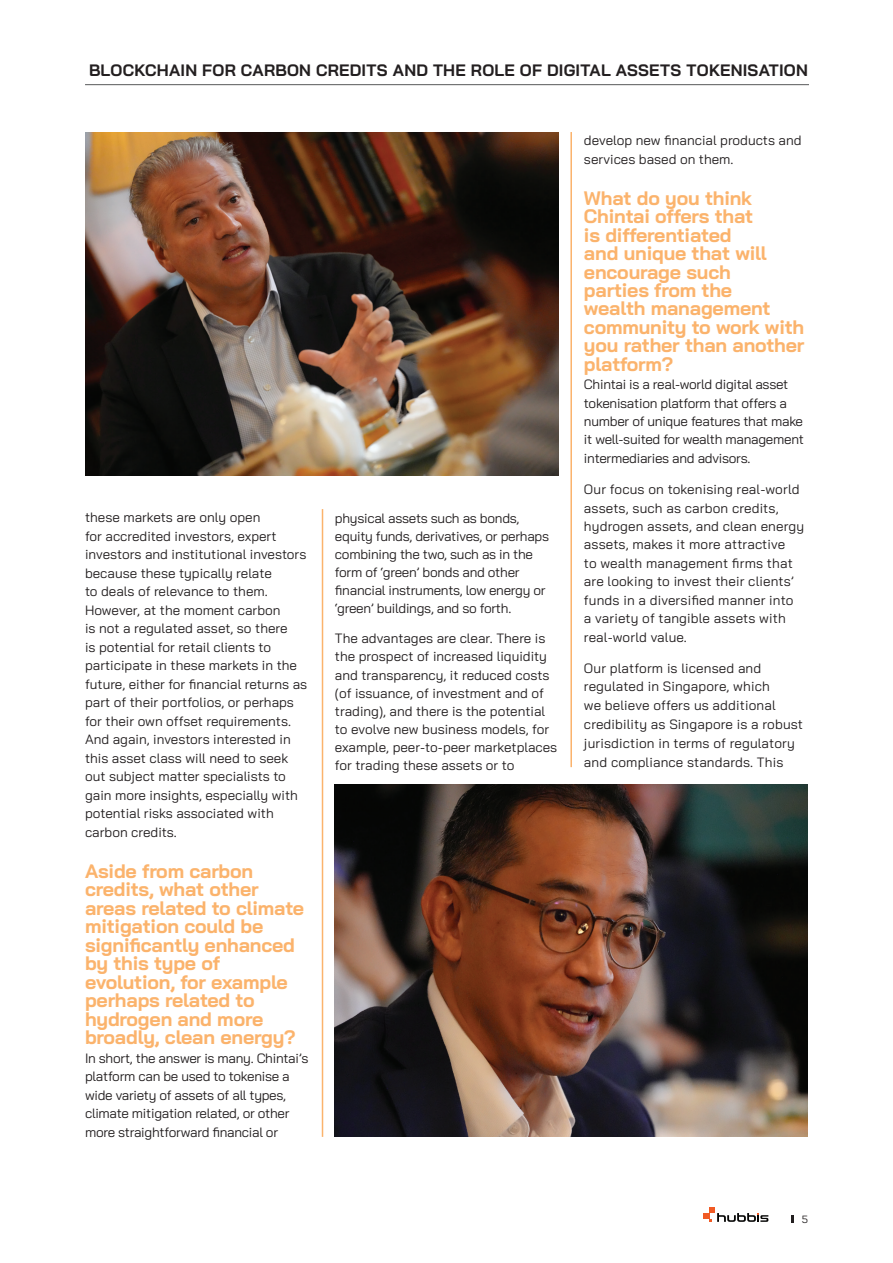
<style>
.page{position:relative;width:893px;height:1263px;background:#fff}
.page>*{position:absolute;margin:0;border:0;box-sizing:border-box;transform-origin:0 0}
.t1{font:700 19.5px/18.5px "Bai Jamjuree";letter-spacing:-.01em;color:#fbb36c}
.t2{font:700 16.5px "Bai Jamjuree";letter-spacing:.015em;color:#231f20}
.t3{font:13.5px/18.5px "Bai Jamjuree";color:#231f20}
.t4{font:13.5px/18.5px "Bai Jamjuree";letter-spacing:-.02em;color:#231f20}
.t5{font:10.5px "Bai Jamjuree";color:#231f20}
</style>
<div class="page">
<svg style="left:703px;top:1207px;width:65px;height:15px"></svg>
<svg style="left:791px;top:1215px;width:2px;height:8px"></svg>
<hr style="left:322px;top:509px;width:1px;height:628px;background:#fbb36c">
<hr style="left:570px;top:132px;width:2px;height:635px;background:#fbb36c">
<img style="left:85px;top:132px;width:474px;height:343px">
<img style="left:335px;top:784px;width:473px;height:353px">
<hr style="left:85px;top:84px;width:724px;height:1px;background:#57585a">
<p class="t2" style="left:89px;top:61px;width:720px">BLOCKCHAIN FOR CARBON CREDITS AND THE ROLE OF DIGITAL ASSETS TOKENISATION</p>
<p class="t3" style="left:85px;top:508px;width:224px">these markets are only open<br>for accredited investors, expert investors and institutional investors because these typically relate<br>to deals of relevance to them.<br>However, at the moment carbon<br>is not a regulated asset, so there<br>is potential for retail clients to participate in these markets in the future, either for financial returns as part of their portfolios, or perhaps for their own offset requirements.<br>And again, investors interested in this asset class will need to seek out subject matter specialists to gain more insights, especially with potential risks associated with carbon credits.</p>
<h1 class="t1" style="left:85px;top:862px;width:221px">Aside from carbon credits, what other areas related to climate mitigation could be significantly enhanced by this type of evolution, for example perhaps related to hydrogen and more broadly, clean energy?</h1>
<p class="t4" style="left:85px;top:1049px;width:225px">In short, the answer is many. Chintai’s platform can be used to tokenise a wide variety of assets of all types, climate mitigation related, or other more straightforward financial or</p>
<p class="t4" style="left:335px;top:509px;width:216px;line-height:18px">physical assets such as bonds, equity funds, derivatives, or perhaps combining the two, such as in the form of ‘green’ bonds and other financial instruments, low energy or ‘green’ buildings, and so forth.</p>
<p class="t3" style="left:335px;top:630px;width:224px;line-height:18px">The advantages are clear. There is the prospect of increased liquidity and transparency, it reduced costs (of issuance, of investment and of trading), and there is the potential to evolve new business models, for example, peer-to-peer marketplaces for trading these assets or to</p>
<p class="t3" style="left:584px;top:131px;width:219px">develop new financial products and services based on them.</p>
<h1 class="t1" style="left:584px;top:189px;width:222px">What do you think<br>Chintai offers that<br>is differentiated<br>and unique that will encourage such<br>parties from the<br>wealth management community to work with you rather than another platform?</h1>
<p class="t4" style="left:584px;top:375px;width:221px">Chintai is a real-world digital asset tokenisation platform that offers a number of unique features that make it well-suited for wealth management intermediaries and advisors.</p>
<p class="t3" style="left:584px;top:480px;width:222px">Our focus on tokenising real-world assets, such as carbon credits, hydrogen assets, and clean energy assets, makes it more attractive<br>to wealth management firms that are looking to invest their clients’ funds in a diversified manner into a variety of tangible assets with real-world value.</p>
<p class="t3" style="left:584px;top:658px;width:221px;line-height:18.9px">Our platform is licensed and regulated in Singapore, which<br>we believe offers us additional credibility as Singapore is a robust jurisdiction in terms of regulatory and compliance standards. This</p>
<p class="t5" style="left:802px;top:1210px;width:8px">5</p>
</div>
